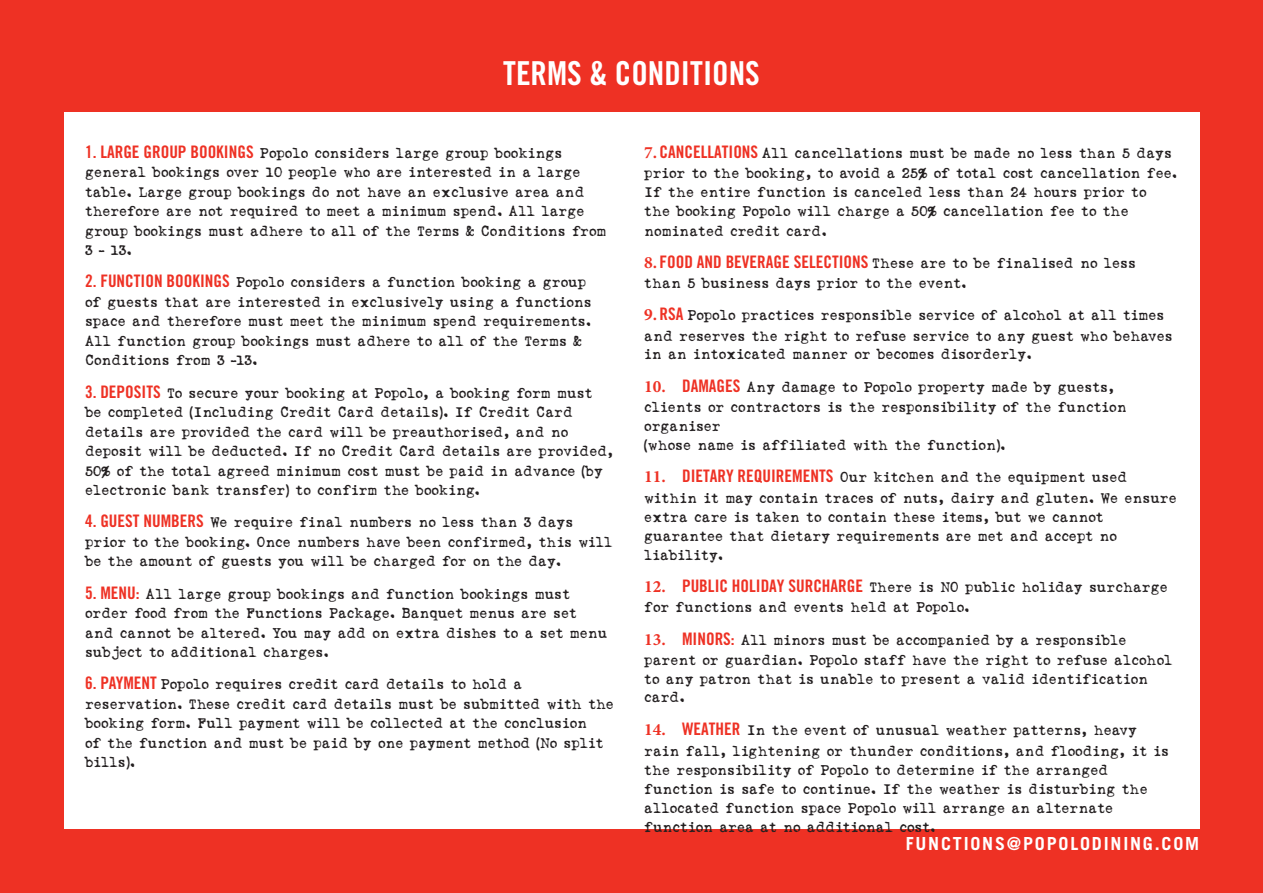
<style>
.page{position:relative;width:1263px;height:893px;background:#ee3124}
.page>*{position:absolute;margin:0;border:0;box-sizing:border-box;transform-origin:0 0}
.t1{font:33px "Trade Gothic Bold Cond Twenty";color:#fff}
.t2{font:700 18px "Trade Gothic";letter-spacing:.1em;color:#fff}
.t3{font:14.25px/19.5px "Love Letter TW";color:#231f20}
.s1{font-family:"Trade Gothic Bold Cond Twenty";font-size:17.25px;color:#ee3124}
.s2{font-family:"Minion Pro";font-weight:700;font-size:17.25px;color:#ee3124}
</style>
<div class="page">
<div style="left:64px;top:113px;width:1135px;height:716px;background:#fff"></div>
<h1 class="t1" style="left:503px;top:53px;width:258px">TERMS &amp; CONDITIONS</h1>
<p class="t3" style="left:85px;top:144px;width:523px"><span class="s1">1. LARGE GROUP BOOKINGS</span> Popolo considers large group bookings general bookings over 10 people who are interested in a large table. Large group bookings do not have an exclusive area and therefore are not required to meet a minimum spend. All large group bookings must adhere to all of the Terms &amp; Conditions from 3 – 13.</p>
<p class="t3" style="left:85px;top:273px;width:508px"><span class="s1">2. FUNCTION BOOKINGS</span> Popolo considers a function booking a group of guests that are interested in exclusively using a functions space and therefore must meet the minimum spend requirements.<br>All function group bookings must adhere to all of the Terms &amp; Conditions from 3 -13.</p>
<p class="t3" style="left:85px;top:384px;width:530px"><span class="s1">3. DEPOSITS</span> To secure your booking at Popolo, a booking form must<br>be completed (Including Credit Card details). If Credit Card details are provided the card will be preauthorised, and no deposit will be deducted. If no Credit Card details are provided, 50% of the total agreed minimum cost must be paid in advance (by electronic bank transfer) to confirm the booking.</p>
<p class="t3" style="left:85px;top:513px;width:529px"><span class="s1">4. GUEST NUMBERS</span> We require final numbers no less than 3 days prior to the booking. Once numbers have been confirmed, this will be the amount of guests you will be charged for on the day.</p>
<p class="t3" style="left:85px;top:585px;width:524px"><span class="s1">5. MENU:</span> All large group bookings and function bookings must order food from the Functions Package. Banquet menus are set and cannot be altered. You may add on extra dishes to a set menu subject to additional charges.</p>
<p class="t3" style="left:85px;top:675px;width:530px"><span class="s1">6. PAYMENT</span> Popolo requires credit card details to hold a reservation. These credit card details must be submitted with the booking form. Full payment will be collected at the conclusion<br>of the function and must be paid by one payment method (No split bills).</p>
<p class="t3" style="left:644px;top:143px;width:534px;line-height:20.5px"><span class="s2">7.</span> <span class="s1">CANCELLATIONS</span> All cancellations must be made no less than 5 days prior to the booking, to avoid a 25% of total cost cancellation fee.</p>
<p class="t3" style="left:644px;top:183px;width:504px">If the entire function is canceled less than 24 hours prior to the booking Popolo will charge a 50% cancellation fee to the nominated credit card.</p>
<p class="t3" style="left:644px;top:254px;width:493px"><span class="s2">8.</span> <span class="s1">FOOD AND BEVERAGE SELECTIONS</span> These are to be finalised no less than 5 business days prior to the event.</p>
<p class="t3" style="left:644px;top:306px;width:530px;line-height:20.2px"><span class="s2">9.</span> <span class="s1">RSA</span> Popolo practices responsible service of alcohol at all times and reserves the right to refuse service to any guest who behaves</p>
<p class="t3" style="left:644px;top:345px;width:389px">in an intoxicated manner or becomes disorderly.</p>
<p class="t3" style="left:644px;top:377px;width:484px;line-height:20.2px"><span class="s2">10.</span> <span class="s1">DAMAGES</span> Any damage to Popolo property made by guests, clients or contractors is the responsibility of the function</p>
<p class="t3" style="left:644px;top:417px;width:363px;line-height:18.8px">organiser<br>(whose name is affiliated with the function).</p>
<p class="t3" style="left:644px;top:468px;width:534px;line-height:20.4px"><span class="s2">11.</span> <span class="s1">DIETARY REQUIREMENTS</span> Our kitchen and the equipment used within it may contain traces of nuts, dairy and gluten. We ensure</p>
<p class="t3" style="left:644px;top:508px;width:474px;line-height:19px">extra care is taken to contain these items, but we cannot guarantee that dietary requirements are met and accept no liability.</p>
<p class="t3" style="left:644px;top:578px;width:525px"><span class="s2">12.</span> <span class="s1">PUBLIC HOLIDAY SURCHARGE</span> There is NO public holiday surcharge for functions and events held at Popolo.</p>
<p class="t3" style="left:644px;top:630px;width:530px;line-height:20.2px"><span class="s2">13.</span> <span class="s1">MINORS:</span> All minors must be accompanied by a responsible parent or guardian. Popolo staff have the right to refuse alcohol</p>
<p class="t3" style="left:644px;top:670px;width:505px;line-height:18.8px">to any patron that is unable to present a valid identification card.</p>
<p class="t3" style="left:644px;top:720px;width:526px;line-height:20.7px"><span class="s2">14.</span> <span class="s1">WEATHER</span> In the event of unusual weather patterns, heavy rain fall, lightening or thunder conditions, and flooding, it is</p>
<p class="t3" style="left:644px;top:761px;width:505px">the responsibility of Popolo to determine if the arranged function is safe to continue. If the weather is disturbing the allocated function space Popolo will arrange an alternate function area at no additional cost.</p>
<p class="t2" style="left:906px;top:833px;width:295px">FUNCTIONS@POPOLODINING.COM</p>
</div>
